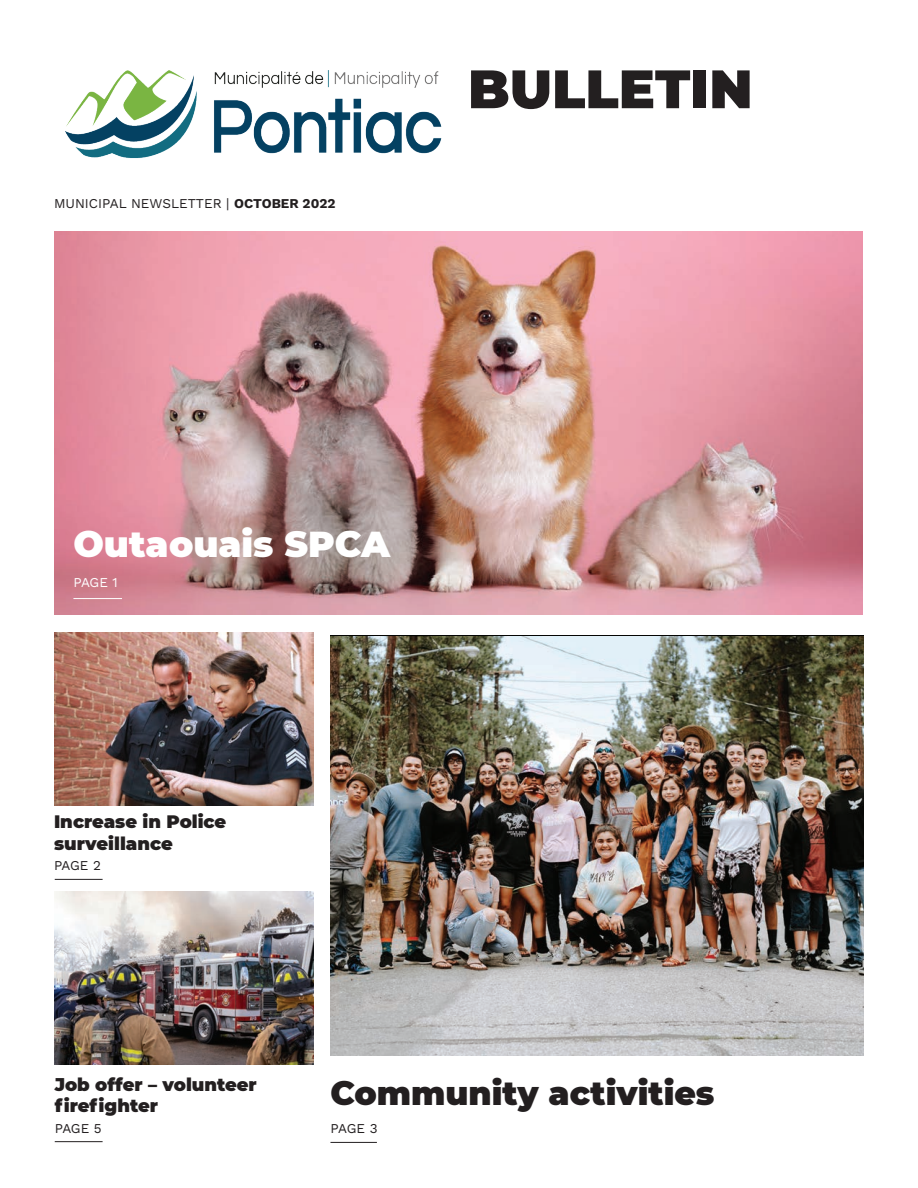
<style>
.page{position:relative;width:918px;height:1188px;background:#fff}
.page>*{position:absolute;margin:0;border:0;box-sizing:border-box;transform-origin:0 0}
.t1{font:900 54px "Montserrat";color:#231f20}
.t2{font:900 36px "Montserrat";color:#fff}
.t3{font:900 33px "Montserrat";color:#231f20}
.t4{font:900 18px/21.6px "Montserrat";color:#231f20}
.t5{font:13.5px "Work Sans";color:#231f20}
.t6{font:13.5px "Work Sans";color:#fff}
</style>
<div class="page">
<img style="left:55px;top:231px;width:807px;height:383px">
<img style="left:54px;top:633px;width:259px;height:173px">
<img style="left:54px;top:892px;width:259px;height:172px">
<img style="left:330px;top:636px;width:534px;height:420px">
<hr style="left:73px;top:598px;width:49px;height:1px;background:#fff">
<hr style="left:55px;top:879px;width:48px;height:1px;background:#231f20">
<hr style="left:55px;top:1141px;width:48px;height:1px;background:#231f20">
<hr style="left:330px;top:1142px;width:47px;height:1px;background:#231f20">
<img style="left:66px;top:70px;width:376px;height:88px">
<p class="t5" style="left:54px;top:193px;width:283px">MUNICIPAL NEWSLETTER | OCTOBER 2022</p>
<h1 class="t1" style="left:468px;top:48px;width:286px">BULLETIN</h1>
<h2 class="t2" style="left:73px;top:517px;width:318px">Outaouais SPCA</h2>
<p class="t6" style="left:73px;top:573px;width:46px">PAGE 1</p>
<p class="t4" style="left:54px;top:810px;width:174px">Increase in Police surveillance</p>
<p class="t5" style="left:54px;top:855px;width:49px">PAGE 2</p>
<p class="t4" style="left:55px;top:1073px;width:204px">Job offer – volunteer firefighter</p>
<p class="t5" style="left:55px;top:1118px;width:49px">PAGE 5</p>
<h3 class="t3" style="left:330px;top:1069px;width:386px">Community activities</h3>
<p class="t5" style="left:330px;top:1118px;width:49px">PAGE 3</p>
</div>
